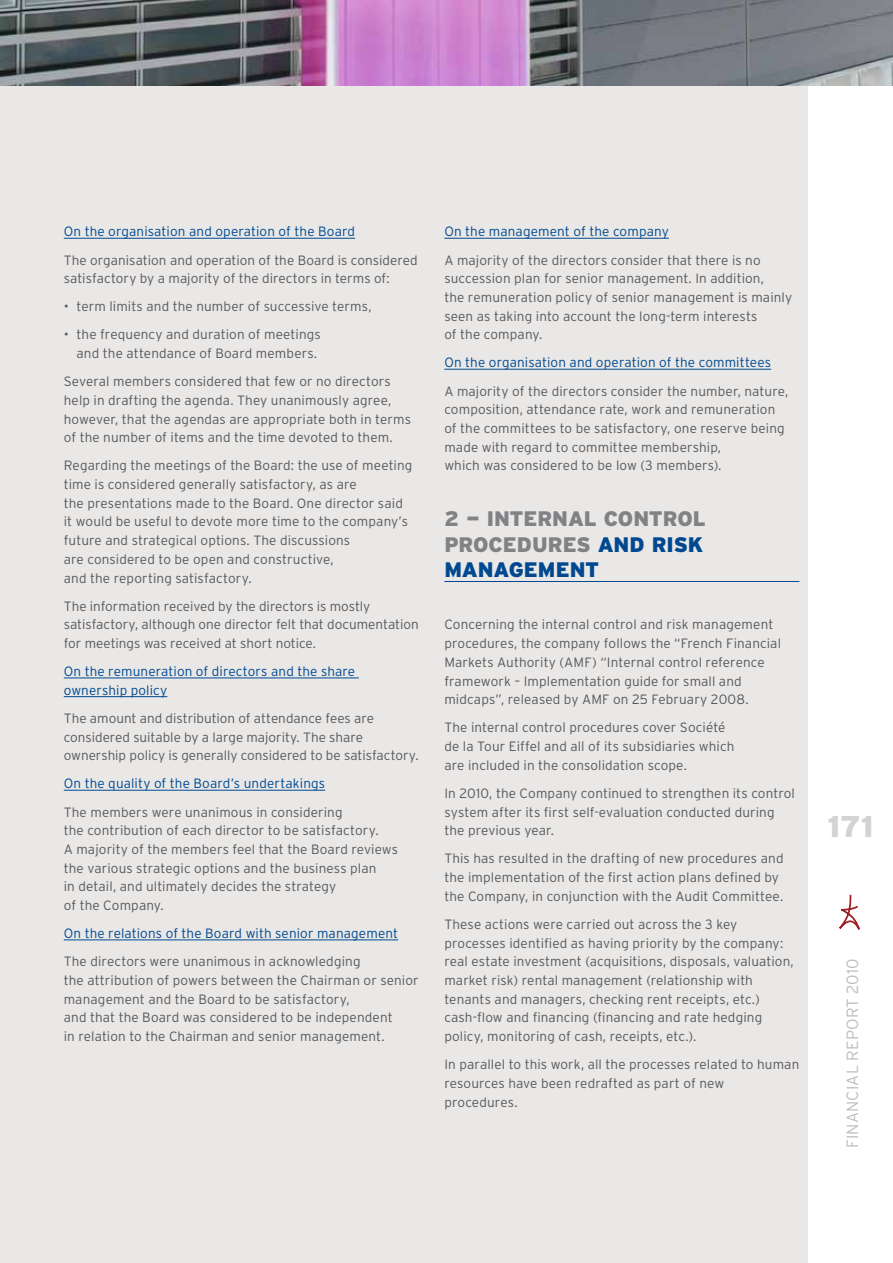
<style>
.page{position:relative;width:893px;height:1263px;background:#fff}
.page>*{position:absolute;margin:0;border:0;box-sizing:border-box;transform-origin:0 0}
.t1{font:900 30px "Interstate";color:#d1d3d4}
.t2{font:900 21px/25.2px "Interstate";letter-spacing:-.005em;color:#808285;text-align:justify}
.t3{font:300 16.35px "Interstate";letter-spacing:.01em;color:#bcbec0}
.t4{font:300 13.5px/18.8px "Interstate";letter-spacing:.01em;color:#58595b}
.t5{font:300 13.5px/18.8px "Interstate";letter-spacing:.015em;color:#004990}
.s1{color:#004990}
</style>
<div class="page">
<div style="left:0;top:0;width:808px;height:1263px;background:#eae8e6"></div>
<svg style="left:839px;top:894px;width:21px;height:36px"></svg>
<img style="left:0;top:0;width:893px;height:85px">
<hr style="left:64px;top:238px;width:291px;height:1px;background:#004990">
<hr style="left:64px;top:678px;width:295px;height:1px;background:#004990">
<hr style="left:64px;top:696px;width:103px;height:1px;background:#004990">
<hr style="left:64px;top:790px;width:261px;height:1px;background:#004990">
<hr style="left:64px;top:940px;width:334px;height:1px;background:#004990">
<hr style="left:444px;top:238px;width:225px;height:1px;background:#004990">
<hr style="left:444px;top:369px;width:327px;height:1px;background:#004990">
<hr style="left:444px;top:581px;width:355px;height:1px;background:#004990">
<p class="t5" style="left:64px;top:222px;width:293px">On the organisation and operation of the Board</p>
<p class="t4" style="left:64px;top:250px;width:355px">The organisation and operation of the Board is considered satisfactory by a majority of the directors in terms of:</p>
<p class="t4" style="left:64px;top:297px;width:309px">• term limits and the number of successive terms,</p>
<p class="t4" style="left:64px;top:325px;width:259px;text-align:right">• the frequency and duration of meetings and the attendance of Board members.</p>
<p class="t4" style="left:64px;top:372px;width:349px">Several members considered that few or no directors help in drafting the agenda. They unanimously agree, however, that the agendas are appropriate both in terms of the number of items and the time devoted to them.</p>
<p class="t4" style="left:64px;top:456px;width:350px">Regarding the meetings of the Board: the use of meeting time is considered generally satisfactory, as are<br>the presentations made to the Board. One director said it would be useful to devote more time to the company’s future and strategical options. The discussions<br>are considered to be open and constructive,<br>and the reporting satisfactory.</p>
<p class="t4" style="left:64px;top:596px;width:356px">The information received by the directors is mostly satisfactory, although one director felt that documentation for meetings was received at short notice.</p>
<p class="t5" style="left:64px;top:662px;width:293px">On the remuneration of directors and the share ownership policy</p>
<p class="t4" style="left:64px;top:709px;width:356px">The amount and distribution of attendance fees are considered suitable by a large majority. The share ownership policy is generally considered to be satisfactory.</p>
<p class="t5" style="left:64px;top:774px;width:263px">On the quality of the Board’s undertakings</p>
<p class="t4" style="left:64px;top:802px;width:336px">The members were unanimous in considering<br>the contribution of each director to be satisfactory.<br>A majority of the members feel that the Board reviews the various strategic options and the business plan<br>in detail, and ultimately decides the strategy<br>of the Company.</p>
<p class="t5" style="left:64px;top:924px;width:336px">On the relations of the Board with senior management</p>
<p class="t4" style="left:64px;top:952px;width:356px">The directors were unanimous in acknowledging<br>the attribution of powers between the Chairman or senior management and the Board to be satisfactory,<br>and that the Board was considered to be independent<br>in relation to the Chairman and senior management.</p>
<p class="t5" style="left:444px;top:222px;width:226px">On the management of the company</p>
<p class="t4" style="left:444px;top:250px;width:349px">A majority of the directors consider that there is no succession plan for senior management. I n addition,<br>the remuneration policy of senior management is mainly seen as taking into account the long-term interests<br>of the company.</p>
<p class="t5" style="left:444px;top:353px;width:328px">On the organisation and operation of the committees</p>
<p class="t4" style="left:444px;top:381px;width:345px">A majority of the directors consider the number, nature, composition, attendance rate, work and remuneration of the committees to be satisfactory, one reserve being made with regard to committee membership,<br>which was considered to be low (3 members).</p>
<h2 class="t2" style="left:444px;top:506px;width:261px">2 — INTERNAL CONTROL PROCEDURES <span class="s1">AND RISK MANAGEMENT</span></h2>
<p class="t4" style="left:444px;top:615px;width:338px">Concerning the internal control and risk management procedures, the company follows the “French Financial Markets Authority (AMF) “I nternal control reference framework – I mplementation guide for small and midcaps”, released by AMF on 25 February 2008.</p>
<p class="t4" style="left:444px;top:718px;width:292px">The internal control procedures cover Société de la Tour Eiffel and all of its subsidiaries which are included in the consolidation scope.</p>
<p class="t4" style="left:444px;top:783px;width:352px">I n 2010, the Company continued to strengthen its control system after its first self-evaluation conducted during the previous year.</p>
<p class="t4" style="left:444px;top:849px;width:341px">This has resulted in the drafting of new procedures and the implementation of the first action plans defined by the Company, in conjunction with the Audit Committee.</p>
<p class="t4" style="left:444px;top:914px;width:351px">These actions were carried out across the 3 key processes identified as having priority by the company: real estate investment (acquisitions, disposals, valuation, market risk) rental management (relationship with tenants and managers, checking rent receipts, etc.) cash-flow and financing (financing and rate hedging policy, monitoring of cash, receipts, etc.).</p>
<p class="t4" style="left:444px;top:1055px;width:356px">I n parallel to this work, all the processes related to human resources have been redrafted as part of new procedures.</p>
<h1 class="t1" style="left:827px;top:809px;width:48px">171</h1>
<p class="t3" style="left:843px;top:1148px;width:191px;rotate:-90deg">Financial report 2010</p>
</div>
